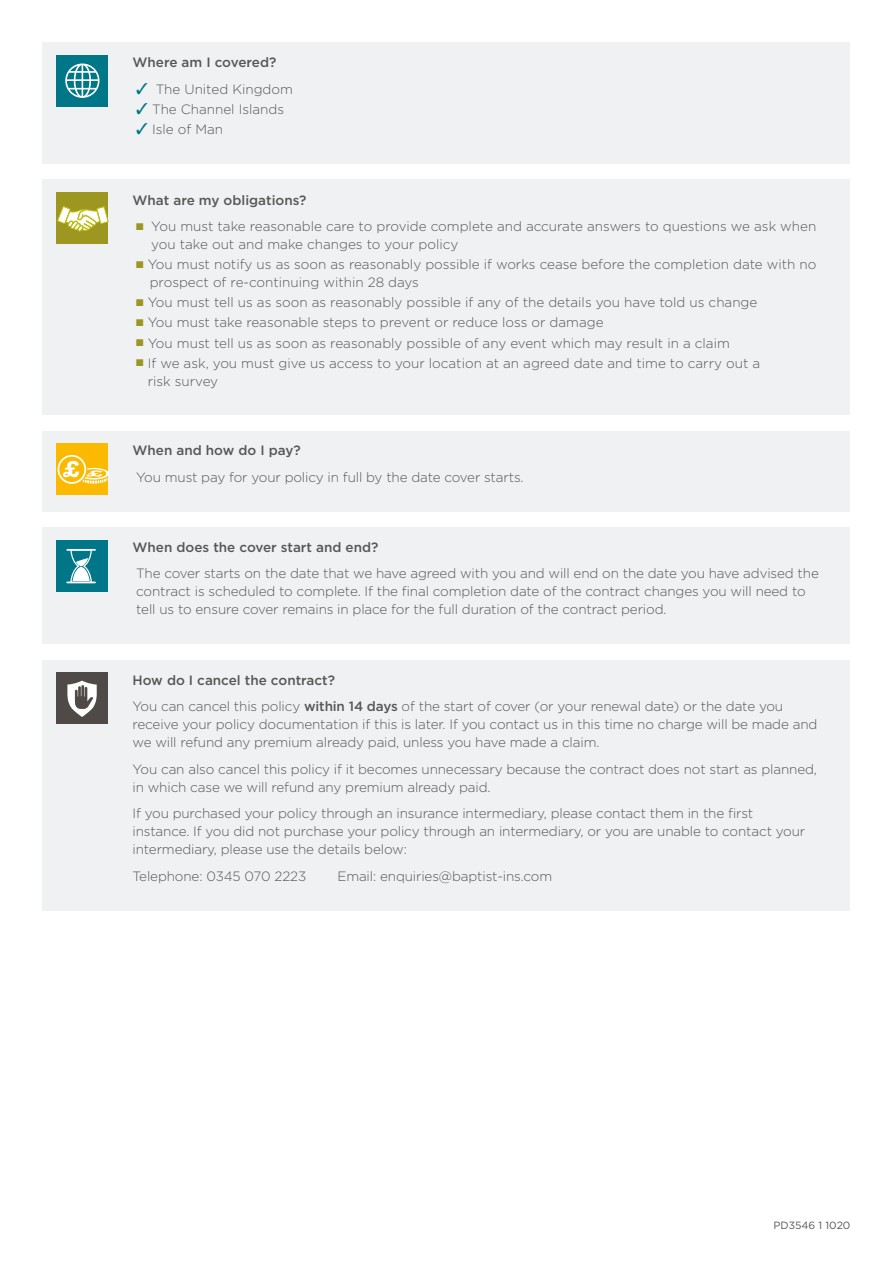
<style>
.page{position:relative;width:893px;height:1263px;background:#fff}
.page>*{position:absolute;margin:0;border:0;box-sizing:border-box;transform-origin:0 0}
.t1{font:italic 700 23.1px "Akzidenz Grotesk BQ";color:#fff}
.t2{font:300 13.5px/18px "Gotham";letter-spacing:-.01em;color:#575756}
.t3{font:500 13.5px "Gotham";color:#575756}
.t4{font:10.5px "Gotham";color:#575756}
.s1{color:#078}
.s2{color:#9d9621}
.s3{font-weight:500}
</style>
<div class="page">
<div style="left:43px;top:660px;width:807px;height:251px;background:#eff1f2"></div>
<div style="left:43px;top:527px;width:807px;height:117px;background:#eff1f2"></div>
<div style="left:43px;top:180px;width:807px;height:235px;background:#eff1f2"></div>
<div style="left:43px;top:43px;width:807px;height:121px;background:#eff1f2"></div>
<div style="left:57px;top:55px;width:51px;height:51px;background:#078"></div>
<svg style="left:65px;top:64px;width:34px;height:34px"></svg>
<div style="left:57px;top:193px;width:51px;height:51px;background:#9d9621"></div>
<svg style="left:57px;top:206px;width:52px;height:26px"></svg>
<div style="left:43px;top:431px;width:807px;height:80px;background:#eff1f2"></div>
<div style="left:57px;top:444px;width:51px;height:51px;background:#fbba00"></div>
<svg style="left:58px;top:455px;width:50px;height:29px"></svg>
<div style="left:57px;top:540px;width:51px;height:51px;background:#078"></div>
<hr style="left:67px;top:549px;width:28px;height:2px;background:#fff">
<hr style="left:67px;top:581px;width:28px;height:2px;background:#fff">
<svg style="left:70px;top:550px;width:22px;height:34px"></svg>
<div style="left:57px;top:673px;width:51px;height:51px;background:#4f4a47"></div>
<svg style="left:67px;top:681px;width:30px;height:36px"></svg>
<p class="t1" style="left:63px;top:455px;width:19px">£</p>
<p class="t3" style="left:133px;top:55px;width:145px">Where am I covered?</p>
<p class="t2" style="left:136px;top:80px;width:158px"><span class="s1">✓</span> The United Kingdom</p>
<p class="t2" style="left:136px;top:100px;width:149px"><span class="s1">✓</span> The Channel Islands</p>
<p class="t2" style="left:136px;top:120px;width:88px"><span class="s1">✓</span> Isle of Man</p>
<p class="t3" style="left:133px;top:192px;width:175px">What are my obligations?</p>
<p class="t2" style="left:151px;top:217px;width:667px;text-indent:-15px"><span class="s2">■</span> You must take reasonable care to provide complete and accurate answers to questions we ask when you take out and make changes to your policy</p>
<p class="t2" style="left:150px;top:255px;width:668px;text-indent:-14px"><span class="s2">■</span> You must notify us as soon as reasonably possible if works cease before the completion date with no prospect of re-continuing within 28 days</p>
<p class="t2" style="left:136px;top:293px;width:623px"><span class="s2">■</span> You must tell us as soon as reasonably possible if any of the details you have told us change</p>
<p class="t2" style="left:136px;top:313px;width:469px"><span class="s2">■</span> You must take reasonable steps to prevent or reduce loss or damage</p>
<p class="t2" style="left:136px;top:334px;width:595px"><span class="s2">■</span> You must tell us as soon as reasonably possible of any event which may result in a claim</p>
<p class="t2" style="left:148px;top:354px;width:614px;text-indent:-12px"><span class="s2">■</span> If we ask, you must give us access to your location at an agreed date and time to carry out a risk survey</p>
<p class="t3" style="left:133px;top:443px;width:170px">When and how do I pay?</p>
<p class="t2" style="left:136px;top:468px;width:389px">You must pay for your policy in full by the date cover starts.</p>
<p class="t3" style="left:133px;top:539px;width:247px">When does the cover start and end?</p>
<p class="t2" style="left:136px;top:564px;width:684px">The cover starts on the date that we have agreed with you and will end on the date you have advised the contract is scheduled to complete. If the fnal completion date of the contract changes you will need to tell us to ensure cover remains in place for the full duration of the contract period.</p>
<p class="t3" style="left:133px;top:672px;width:204px">How do I cancel the contract?</p>
<p class="t2" style="left:133px;top:697px;width:686px">You can cancel this policy <span class="s3">within 14 days</span> of the start of cover (or your renewal date) or the date you receive your policy documentation if this is later. If you contact us in this time no charge will be made and we will refund any premium already paid, unless you have made a claim.</p>
<p class="t2" style="left:133px;top:760px;width:686px">You can also cancel this policy if it becomes unnecessary because the contract does not start as planned, in which case we will refund any premium already paid.</p>
<p class="t2" style="left:133px;top:804px;width:674px">If you purchased your policy through an insurance intermediary, please contact them in the frst instance. If you did not purchase your policy through an intermediary, or you are unable to contact your intermediary, please use the details below:</p>
<p class="t2" style="left:133px;top:867px;width:175px">Telephone: 0345 070 2223</p>
<p class="t2" style="left:337px;top:867px;width:216px">Email: enquiries@baptist-ins.com</p>
<p class="t4" style="left:774px;top:1220px;width:78px">PD3546 1 1020</p>
</div>
